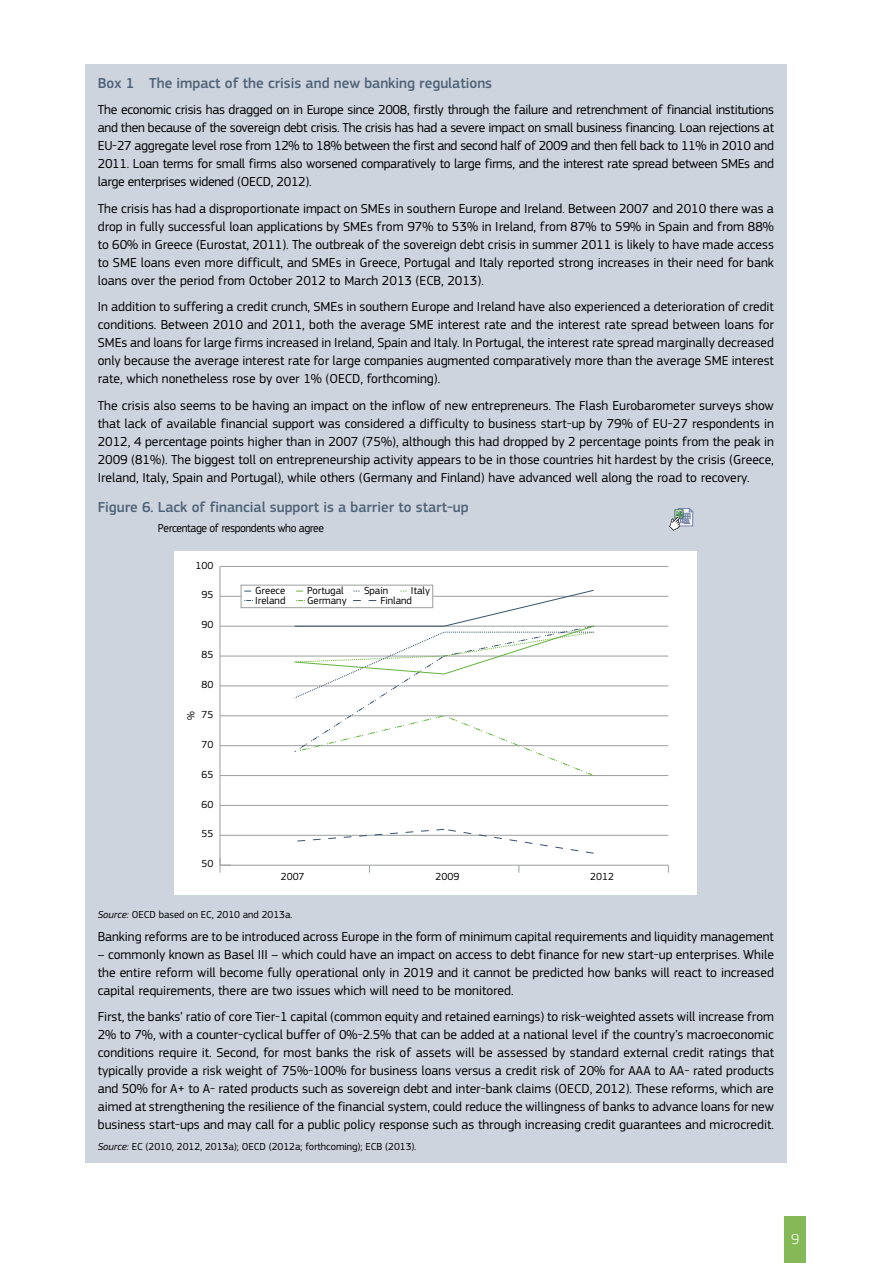
<style>
.page{position:relative;width:893px;height:1263px;background:#fff}
.page>*{position:absolute;margin:0;border:0;box-sizing:border-box;transform-origin:0 0}
.Chart_Title{font:500 15px "EC Square Sans Pro";color:#4f6378}
.Box_Title_2{font:500 15px "EC Square Sans Pro";color:#4f6378}
.t1{font:300 15px "EC Square Sans Pro";color:#fff}
.Box_Body{font:13.5px/18px "EC Square Sans Pro";color:#000;text-align:justify}
.Chart_Title-2{font:12px "EC Square Sans Pro";letter-spacing:-.03em;color:#000;scale:.95 1}
.t2{font:10.65px "EC Square Sans Pro";color:#000}
.Source{font:10.5px "EC Square Sans Pro";color:#000}
.s1{font-style:italic}
</style>
<div class="page">
<div style="left:784px;top:1216px;width:22px;height:47px;background:#85b856"></div>
<div style="left:85px;top:64px;width:702px;height:1098px;background:#cdd4de"></div>
<div style="left:175px;top:551px;width:522px;height:343px;background:#fff"></div>
<hr style="left:220px;top:865px;width:448px;height:1px;background:#9c9d9d">
<hr style="left:220px;top:566px;width:1px;height:299px;background:#9c9d9d">
<svg style="left:220px;top:858px;width:11px;height:15px"></svg>
<hr style="left:220px;top:835px;width:448px;height:1px;background:#9c9d9d">
<hr style="left:220px;top:805px;width:448px;height:1px;background:#9c9d9d">
<hr style="left:220px;top:775px;width:448px;height:1px;background:#9c9d9d">
<hr style="left:220px;top:745px;width:448px;height:1px;background:#9c9d9d">
<hr style="left:220px;top:715px;width:448px;height:1px;background:#9c9d9d">
<hr style="left:220px;top:686px;width:448px;height:1px;background:#9c9d9d">
<hr style="left:220px;top:656px;width:448px;height:1px;background:#9c9d9d">
<hr style="left:220px;top:626px;width:448px;height:1px;background:#9c9d9d">
<hr style="left:220px;top:596px;width:448px;height:1px;background:#9c9d9d">
<hr style="left:220px;top:566px;width:448px;height:1px;background:#9c9d9d">
<svg style="left:294px;top:828px;width:301px;height:26px"></svg>
<div style="left:241px;top:585px;width:192px;height:23px;background:#fff"></div>
<div style="left:241px;top:585px;width:192px;height:23px;border:1px solid #9c9d9d"></div>
<svg style="left:293px;top:589px;width:302px;height:187px"></svg>
<svg style="left:669px;top:508px;width:24px;height:23px"></svg>
<h4 class="Box_Title_2" style="left:98px;top:74px;width:396px">Box 1 The impact of the crisis and new banking regulations</h4>
<p class="Box_Body" style="left:98px;top:101px;width:678px">The economic crisis has dragged on in Europe since 2008, firstly through the failure and retrenchment of financial institutions and then because of the sovereign debt crisis. The crisis has had a severe impact on small business financing. Loan rejections at EU-27 aggregate level rose from 12% to 18% between the first and second half of 2009 and then fell back to 11% in 2010 and 2011. Loan terms for small firms also worsened comparatively to large firms, and the interest rate spread between SMEs and large enterprises widened (OECD, 2012).</p>
<p class="Box_Body" style="left:98px;top:199px;width:678px">The crisis has had a disproportionate impact on SMEs in southern Europe and Ireland. Between 2007 and 2010 there was a drop in fully successful loan applications by SMEs from 97% to 53% in Ireland, from 87% to 59% in Spain and from 88% to 60% in Greece (Eurostat, 2011). The outbreak of the sovereign debt crisis in summer 2011 is likely to have made access to SME loans even more difficult, and SMEs in Greece, Portugal and Italy reported strong increases in their need for bank loans over the period from October 2012 to March 2013 (ECB, 2013).</p>
<p class="Box_Body" style="left:98px;top:298px;width:678px">In addition to suffering a credit crunch, SMEs in southern Europe and Ireland have also experienced a deterioration of credit conditions. Between 2010 and 2011, both the average SME interest rate and the interest rate spread between loans for SMEs and loans for large firms increased in Ireland, Spain and Italy. In Portugal, the interest rate spread marginally decreased only because the average interest rate for large companies augmented comparatively more than the average SME interest rate, which nonetheless rose by over 1% (OECD, forthcoming).</p>
<p class="Box_Body" style="left:98px;top:396px;width:678px">The crisis also seems to be having an impact on the inflow of new entrepreneurs. The Flash Eurobarometer surveys show that lack of available financial support was considered a difficulty to business start-up by 79% of EU-27 respondents in 2012, 4 percentage points higher than in 2007 (75%), although this had dropped by 2 percentage points from the peak in 2009 (81%). The biggest toll on entrepreneurship activity appears to be in those countries hit hardest by the crisis (Greece, Ireland, Italy, Spain and Portugal), while others (Germany and Finland) have advanced well along the road to recovery.</p>
<h4 class="Chart_Title" style="left:98px;top:499px;width:372px">Figure 6. Lack of financial support is a barrier to start-up</h4>
<h4 class="Chart_Title-2" style="left:158px;top:521px;width:176px">Percentage of respondents who agree</h4>
<p class="t2" style="left:195px;top:559px;width:19px">100</p>
<p class="t2" style="left:201px;top:589px;width:13px">95</p>
<p class="t2" style="left:201px;top:618px;width:13px">90</p>
<p class="t2" style="left:201px;top:648px;width:13px">85</p>
<p class="t2" style="left:201px;top:678px;width:13px">80</p>
<p class="t2" style="left:201px;top:708px;width:13px">75</p>
<p class="t2" style="left:185px;top:720px;width:10px;rotate:-90deg">%</p>
<p class="t2" style="left:201px;top:738px;width:13px">70</p>
<p class="t2" style="left:201px;top:768px;width:13px">65</p>
<p class="t2" style="left:201px;top:798px;width:13px">60</p>
<p class="t2" style="left:201px;top:828px;width:13px">55</p>
<p class="t2" style="left:201px;top:857px;width:13px">50</p>
<p class="t2" style="left:255px;top:585px;width:32px">Greece</p>
<p class="t2" style="left:307px;top:585px;width:38px">Portugal</p>
<p class="t2" style="left:364px;top:585px;width:26px">Spain</p>
<p class="t2" style="left:411px;top:585px;width:21px">Italy</p>
<p class="t2" style="left:255px;top:594px;width:32px">Ireland</p>
<p class="t2" style="left:307px;top:594px;width:41px">Germany</p>
<p class="t2" style="left:380px;top:594px;width:33px">Finland</p>
<p class="t2" style="left:281px;top:870px;width:25px">2007</p>
<p class="t2" style="left:436px;top:870px;width:25px">2009</p>
<p class="t2" style="left:590px;top:870px;width:25px">2012</p>
<p class="Source" style="left:98px;top:909px;width:196px"><span class="s1">Source:</span> OECD based on EC, 2010 and 2013a.</p>
<p class="Box_Body" style="left:98px;top:927px;width:678px">Banking reforms are to be introduced across Europe in the form of minimum capital requirements and liquidity management</p>
<p class="Box_Body" style="left:98px;top:945px;width:678px">– commonly known as Basel III – which could have an impact on access to debt finance for new start-up enterprises. While the entire reform will become fully operational only in 2019 and it cannot be predicted how banks will react to increased capital requirements, there are two issues which will need to be monitored.</p>
<p class="Box_Body" style="left:98px;top:1008px;width:678px">First, the banks’ ratio of core Tier-1 capital (common equity and retained earnings) to risk-weighted assets will increase from 2% to 7%, with a counter-cyclical buffer of 0%-2.5% that can be added at a national level if the country’s macroeconomic conditions require it. Second, for most banks the risk of assets will be assessed by standard external credit ratings that typically provide a risk weight of 75%-100% for business loans versus a credit risk of 20% for AAA to AA- rated products and 50% for A+ to A- rated products such as sovereign debt and inter-bank claims (OECD, 2012). These reforms, which are aimed at strengthening the resilience of the financial system, could reduce the willingness of banks to advance loans for new business start-ups and may call for a public policy response such as through increasing credit guarantees and microcredit.</p>
<p class="Source" style="left:98px;top:1140px;width:320px"><span class="s1">Source:</span> EC (2010, 2012, 2013a); OECD (2012a; forthcoming); ECB (2013).</p>
<p class="t1" style="left:791px;top:1231px;width:10px">9</p>
</div>
